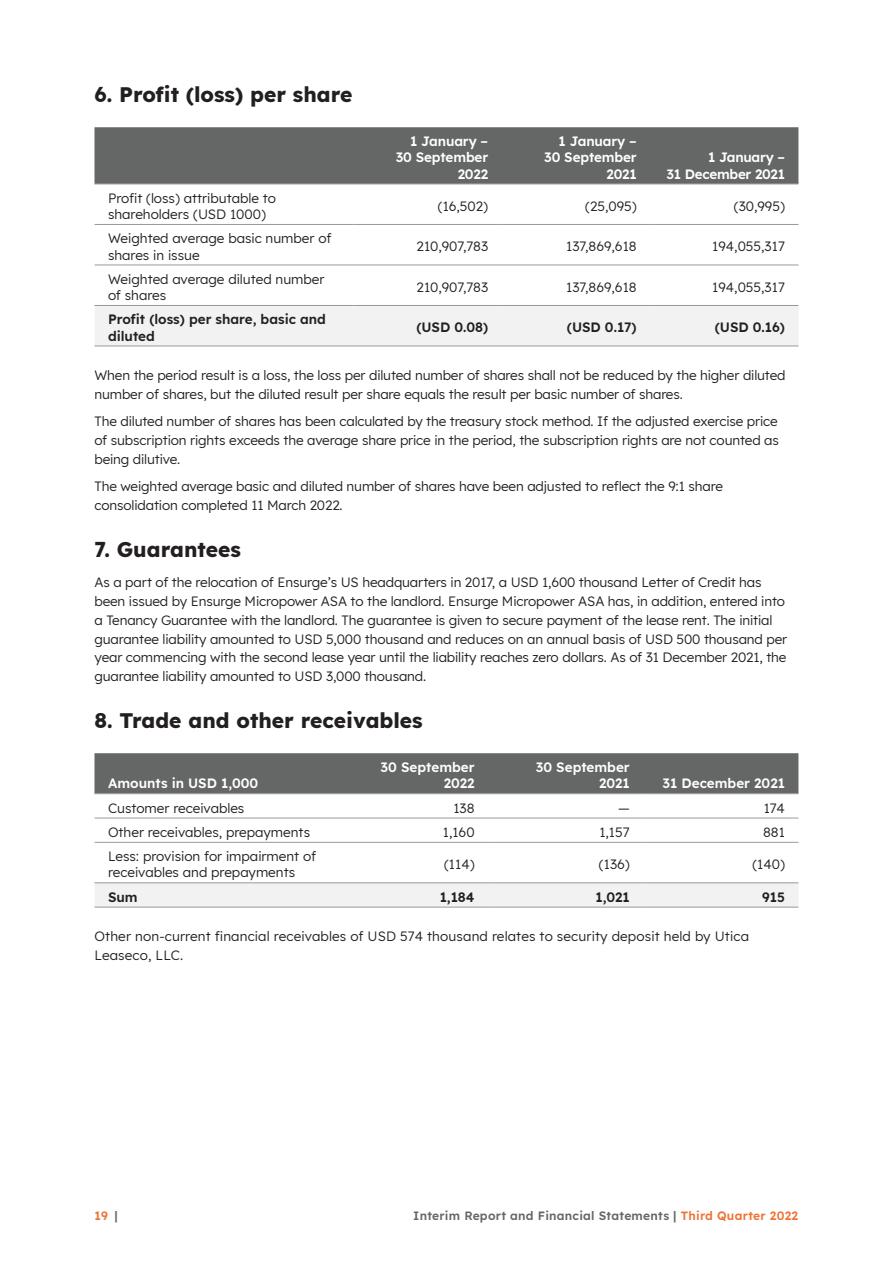
<style>
.page{position:relative;width:893px;height:1263px;background:#fff}
.page>*{position:absolute;margin:0;border:0;box-sizing:border-box;transform-origin:0 0}
.header_1{font:700 21px "Lexend";color:#231f20}
.body{font:13.5px/18.8px "Lexend";letter-spacing:-.01em;color:#231f20}
.table_FL{font:13.5px/16.2px "Lexend";color:#231f20}
.table_FR{font:13.5px "Lexend";color:#231f20}
.table_head_FR{font:600 13.5px/16.2px "Lexend";letter-spacing:-.01em;color:#fff;text-align:right}
.body-2{font:13.5px/18.8px "Lexend";letter-spacing:.01em;color:#231f20}
.table_FR-2{font:600 13.5px "Lexend";color:#231f20}
.table_FL-2{font:600 13.5px/16.2px "Lexend";color:#231f20}
.table_head_FL{font:600 13.5px "Lexend";color:#fff}
.t1{font:600 12px "Lexend";letter-spacing:.02em;color:#656666}
.t2{font:600 12px "Lexend";color:#ef7232}
.s1{color:#656666}
.s2{color:#ef7232}
</style>
<div class="page">
<div style="left:94px;top:127px;width:704px;height:57px;background:#656666"></div>
<svg style="left:94px;top:264px;width:704px;height:1px"></svg>
<div style="left:94px;top:306px;width:704px;height:40px;background:#f1f2f1"></div>
<hr style="left:94px;top:184px;width:259px;height:1px;background:#989999">
<hr style="left:353px;top:184px;width:149px;height:1px;background:#989999">
<hr style="left:502px;top:184px;width:148px;height:1px;background:#989999">
<hr style="left:650px;top:184px;width:148px;height:1px;background:#989999">
<hr style="left:94px;top:224px;width:259px;height:1px;background:#989999">
<hr style="left:353px;top:224px;width:149px;height:1px;background:#989999">
<hr style="left:502px;top:224px;width:148px;height:1px;background:#989999">
<hr style="left:650px;top:224px;width:148px;height:1px;background:#989999">
<hr style="left:94px;top:265px;width:259px;height:1px;background:#989999">
<hr style="left:353px;top:265px;width:149px;height:1px;background:#989999">
<hr style="left:502px;top:265px;width:148px;height:1px;background:#989999">
<hr style="left:650px;top:265px;width:148px;height:1px;background:#989999">
<hr style="left:94px;top:305px;width:259px;height:1px;background:#989999">
<hr style="left:353px;top:305px;width:149px;height:1px;background:#989999">
<hr style="left:502px;top:305px;width:148px;height:1px;background:#989999">
<hr style="left:650px;top:305px;width:148px;height:1px;background:#989999">
<hr style="left:94px;top:346px;width:259px;height:1px;background:#989999">
<hr style="left:353px;top:346px;width:149px;height:1px;background:#989999">
<hr style="left:502px;top:346px;width:148px;height:1px;background:#989999">
<hr style="left:650px;top:346px;width:148px;height:1px;background:#989999">
<div style="left:94px;top:753px;width:704px;height:40px;background:#656666"></div>
<svg style="left:94px;top:794px;width:704px;height:48px"></svg>
<svg style="left:94px;top:883px;width:704px;height:24px"></svg>
<hr style="left:94px;top:793px;width:239px;height:1px;background:#989999">
<hr style="left:333px;top:793px;width:155px;height:1px;background:#989999">
<hr style="left:488px;top:793px;width:155px;height:1px;background:#989999">
<hr style="left:643px;top:793px;width:155px;height:1px;background:#989999">
<hr style="left:94px;top:818px;width:239px;height:1px;background:#989999">
<hr style="left:333px;top:818px;width:155px;height:1px;background:#989999">
<hr style="left:488px;top:818px;width:155px;height:1px;background:#989999">
<hr style="left:643px;top:818px;width:155px;height:1px;background:#989999">
<hr style="left:94px;top:842px;width:239px;height:1px;background:#989999">
<hr style="left:333px;top:842px;width:155px;height:1px;background:#989999">
<hr style="left:488px;top:842px;width:155px;height:1px;background:#989999">
<hr style="left:643px;top:842px;width:155px;height:1px;background:#989999">
<hr style="left:94px;top:882px;width:239px;height:1px;background:#989999">
<hr style="left:333px;top:882px;width:155px;height:1px;background:#989999">
<hr style="left:488px;top:882px;width:155px;height:1px;background:#989999">
<hr style="left:643px;top:882px;width:155px;height:1px;background:#989999">
<hr style="left:94px;top:907px;width:239px;height:1px;background:#989999">
<hr style="left:333px;top:907px;width:155px;height:1px;background:#989999">
<hr style="left:488px;top:907px;width:155px;height:1px;background:#989999">
<hr style="left:643px;top:907px;width:155px;height:1px;background:#989999">
<p class="header_1" style="left:94px;top:78px;width:259px">6. Profit (loss) per share</p>
<p class="table_head_FR" style="left:396px;top:132px;width:94px">1 January –<br>30 September<br>2022</p>
<p class="table_head_FR" style="left:544px;top:132px;width:94px">1 January –<br>30 September<br>2021</p>
<p class="table_head_FR" style="left:667px;top:149px;width:120px">1 January –<br>31 December 2021</p>
<p class="table_FL" style="left:108px;top:189px;width:169px">Profit (loss) attributable to shareholders (USD 1000)</p>
<p class="table_FR" style="left:438px;top:196px;width:52px">(16,502)</p>
<p class="table_FR" style="left:585px;top:196px;width:53px">(25,095)</p>
<p class="table_FR" style="left:734px;top:196px;width:53px">(30,995)</p>
<p class="table_FL" style="left:108px;top:230px;width:225px">Weighted average basic number of shares in issue</p>
<p class="table_FR" style="left:417px;top:237px;width:73px">210,907,783</p>
<p class="table_FR" style="left:566px;top:237px;width:72px">137,869,618</p>
<p class="table_FR" style="left:712px;top:237px;width:74px">194,055,317</p>
<p class="table_FL" style="left:108px;top:270px;width:218px">Weighted average diluted number of shares</p>
<p class="table_FR" style="left:417px;top:277px;width:73px">210,907,783</p>
<p class="table_FR" style="left:566px;top:277px;width:72px">137,869,618</p>
<p class="table_FR" style="left:712px;top:277px;width:74px">194,055,317</p>
<p class="table_FL-2" style="left:108px;top:311px;width:219px">Profit (loss) per share, basic and diluted</p>
<p class="table_FR-2" style="left:416px;top:317px;width:73px">(USD 0.08)</p>
<p class="table_FR-2" style="left:567px;top:317px;width:71px">(USD 0.17)</p>
<p class="table_FR-2" style="left:715px;top:317px;width:72px">(USD 0.16)</p>
<p class="body" style="left:94px;top:365px;width:693px">When the period result is a loss, the loss per diluted number of shares shall not be reduced by the higher diluted number of shares, but the diluted result per share equals the result per basic number of shares.</p>
<p class="body" style="left:94px;top:411px;width:686px;text-align:justify">The diluted number of shares has been calculated by the treasury stock method. If the adjusted exercise price of subscription rights exceeds the average share price in the period, the subscription rights are not counted as being dilutive.</p>
<p class="body" style="left:94px;top:476px;width:630px">The weighted average basic and diluted number of shares have been adjusted to reflect the 9:1 share consolidation completed 11 March 2022.</p>
<p class="header_1" style="left:94px;top:532px;width:148px">7. Guarantees</p>
<p class="body" style="left:94px;top:572px;width:694px">As a part of the relocation of Ensurge’s US headquarters in 2017, a USD 1,600 thousand Letter of Credit has been issued by Ensurge Micropower ASA to the landlord. Ensurge Micropower ASA has, in addition, entered into a Tenancy Guarantee with the landlord. The guarantee is given to secure payment of the lease rent. The initial guarantee liability amounted to USD 5,000 thousand and reduces on an annual basis of USD 500 thousand per year commencing with the second lease year until the liability reaches zero dollars. As of 31 December 2021, the guarantee liability amounted to USD 3,000 thousand.</p>
<p class="header_1" style="left:94px;top:704px;width:330px">8. Trade and other receivables</p>
<p class="table_head_FL" style="left:108px;top:773px;width:152px">Amounts in USD 1,000</p>
<p class="table_head_FR" style="left:381px;top:758px;width:95px">30 September<br>2022</p>
<p class="table_head_FR" style="left:536px;top:758px;width:95px">30 September<br>2021</p>
<p class="table_head_FR" style="left:662px;top:774px;width:124px">31 December 2021</p>
<p class="table_FL" style="left:108px;top:799px;width:138px">Customer receivables</p>
<p class="table_FR" style="left:453px;top:798px;width:23px">138</p>
<p class="table_FR" style="left:618px;top:798px;width:13px">—</p>
<p class="table_FR" style="left:764px;top:798px;width:23px">174</p>
<p class="table_FL" style="left:108px;top:823px;width:204px">Other receivables, prepayments</p>
<p class="table_FR" style="left:443px;top:822px;width:33px">1,160</p>
<p class="table_FR" style="left:599px;top:822px;width:32px">1,157</p>
<p class="table_FR" style="left:763px;top:822px;width:23px">881</p>
<p class="table_FL" style="left:108px;top:847px;width:210px">Less: provision for impairment of receivables and prepayments</p>
<p class="table_FR" style="left:444px;top:855px;width:32px">(114)</p>
<p class="table_FR" style="left:599px;top:855px;width:32px">(136)</p>
<p class="table_FR" style="left:752px;top:855px;width:34px">(140)</p>
<p class="table_FL-2" style="left:108px;top:888px;width:31px">Sum</p>
<p class="table_FR-2" style="left:440px;top:887px;width:36px">1,184</p>
<p class="table_FR-2" style="left:595px;top:887px;width:36px">1,021</p>
<p class="table_FR-2" style="left:762px;top:887px;width:24px">915</p>
<p class="body-2" style="left:94px;top:926px;width:656px">Other non-current financial receivables of USD 574 thousand relates to security deposit held by Utica<br>Leaseco, LLC.</p>
<p class="t2" style="left:94px;top:1206px;width:25px">19 <span class="s1">|</span></p>
<p class="t1" style="left:413px;top:1206px;width:386px">Interim Report and Financial Statements | <span class="s2">Third Quarter 2022</span></p>
</div>
